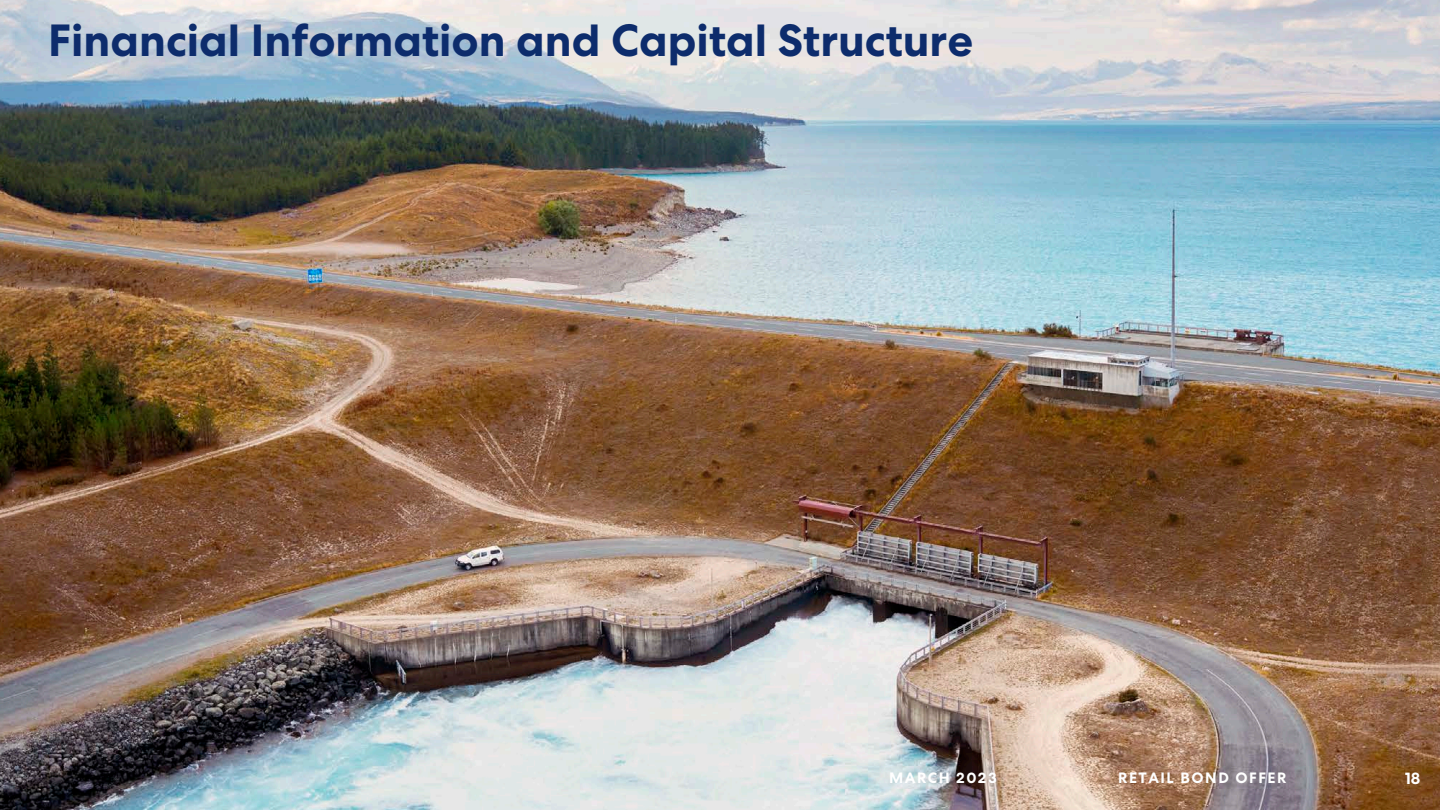
<style>
.page{position:relative;width:1440px;height:810px;background:#fff}
.page>*{position:absolute;margin:0;border:0;box-sizing:border-box;transform-origin:0 0}
.t1{font:700 45px "Centra No 2";color:#0d2c6c}
.t2{font:700 16.5px "Centra No 2";color:#fff}
.t3{font:700 15px "Centra No 2";letter-spacing:.1em;color:#fff}
</style>
<div class="page">
<img style="left:0;top:0;width:1440px;height:810px">
<p class="t1" style="left:48px;top:11px;width:927px">Financial Information and Capital Structure</p>
<p class="t3" style="left:889px;top:768px;width:109px">MARCH 2023</p>
<p class="t3" style="left:1118px;top:768px;width:170px">RETAIL BOND OFFER</p>
<p class="t2" style="left:1405px;top:768px;width:17px">18</p>
</div>
